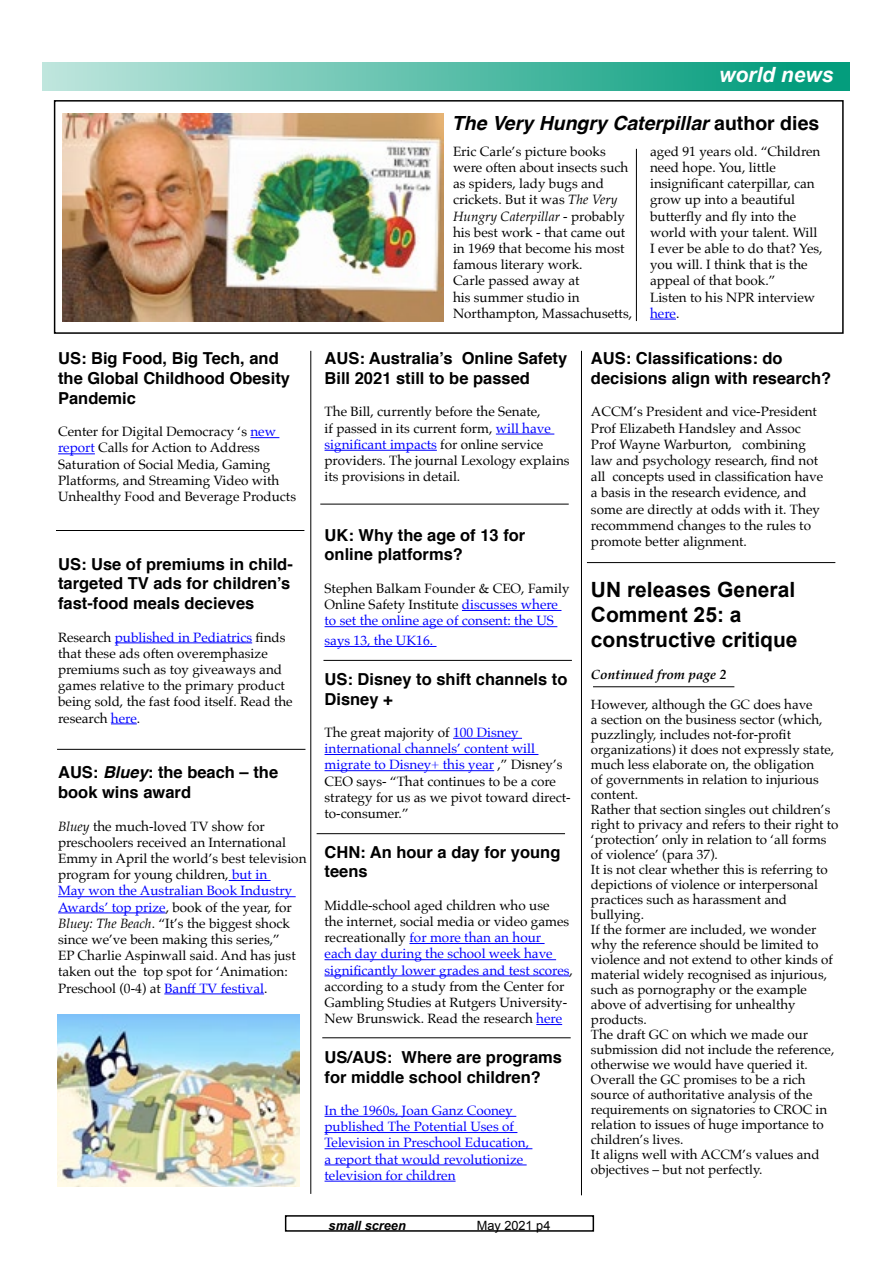
<style>
.page{position:relative;width:893px;height:1263px;background:#fff}
.page>*{position:absolute;margin:0;border:0;box-sizing:border-box;transform-origin:0 0}
.t1{font:700 21px/25.2px "Arial";color:#000}
.t2{font:italic 700 21px "Arial";color:#fff}
.t3{font:italic 700 19.5px "Helvetica";color:#000}
.t4{font:700 16.5px/19.8px "Helvetica";color:#000}
.t5{font:13.5px/16.2px "Palatino";color:#000}
.t6{font:13.5px/16.2px "Palatino";color:#00f}
.t7{font:italic 700 13.5px "Palatino";color:#000}
.t8{font:13.35px/15px "Palatino";color:#000}
.t9{font:italic 700 12.75px "Arial";color:#000}
.t10{font:12.75px "Arial";color:#000}
.s1{color:#00f}
.s2{font-style:italic}
.s3{font-style:normal}
</style>
<div class="page">
<div style="left:43px;top:62px;width:807px;height:28px;background:linear-gradient(to right,#bee5dd,#009877)"></div>
<div style="left:285px;top:1215px;width:309px;height:17px;border:2px solid #000"></div>
<div style="left:54px;top:100px;width:790px;height:234px;border:2px solid #000"></div>
<svg style="left:250px;top:437px;width:29px;height:1px"></svg>
<hr style="left:58px;top:453px;width:37px;height:1px;background:#00f">
<hr style="left:115px;top:642px;width:137px;height:1px;background:#00f">
<svg style="left:111px;top:723px;width:26px;height:1px"></svg>
<hr style="left:229px;top:880px;width:42px;height:1px;background:#00f">
<hr style="left:58px;top:896px;width:238px;height:1px;background:#00f">
<hr style="left:58px;top:912px;width:108px;height:1px;background:#00f">
<hr style="left:164px;top:993px;width:100px;height:1px;background:#00f">
<hr style="left:496px;top:434px;width:58px;height:1px;background:#00f">
<hr style="left:325px;top:450px;width:112px;height:1px;background:#00f">
<hr style="left:462px;top:610px;width:99px;height:1px;background:#00f">
<hr style="left:325px;top:626px;width:232px;height:1px;background:#00f">
<hr style="left:325px;top:646px;width:112px;height:1px;background:#00f">
<hr style="left:453px;top:738px;width:69px;height:1px;background:#00f">
<hr style="left:325px;top:754px;width:213px;height:1px;background:#00f">
<hr style="left:325px;top:770px;width:169px;height:1px;background:#00f">
<hr style="left:409px;top:943px;width:136px;height:1px;background:#00f">
<hr style="left:325px;top:959px;width:231px;height:1px;background:#00f">
<hr style="left:325px;top:975px;width:245px;height:1px;background:#00f">
<svg style="left:536px;top:1024px;width:26px;height:1px"></svg>
<hr style="left:325px;top:1116px;width:191px;height:1px;background:#00f">
<hr style="left:325px;top:1132px;width:192px;height:1px;background:#00f">
<hr style="left:325px;top:1148px;width:207px;height:1px;background:#00f">
<hr style="left:325px;top:1164px;width:202px;height:1px;background:#00f">
<hr style="left:325px;top:1181px;width:131px;height:1px;background:#00f">
<hr style="left:311px;top:351px;width:1px;height:843px;background:#000">
<hr style="left:581px;top:351px;width:1px;height:844px;background:#000">
<img style="left:62px;top:113px;width:382px;height:208px">
<svg style="left:650px;top:319px;width:26px;height:1px"></svg>
<hr style="left:636px;top:149px;width:1px;height:172px;background:#000">
<hr style="left:56px;top:530px;width:248px;height:1px;background:#000">
<hr style="left:57px;top:749px;width:248px;height:1px;background:#000">
<img style="left:57px;top:1014px;width:243px;height:172px">
<hr style="left:320px;top:504px;width:249px;height:1px;background:#000">
<hr style="left:323px;top:660px;width:249px;height:1px;background:#000">
<hr style="left:317px;top:833px;width:248px;height:1px;background:#000">
<hr style="left:322px;top:1037px;width:249px;height:1px;background:#000">
<hr style="left:587px;top:562px;width:248px;height:1px;background:#000">
<hr style="left:593px;top:686px;width:141px;height:1px;background:#000">
<p class="t4" style="left:58px;top:349px;width:233px">US: Big Food, Big Tech, and the Global Childhood Obesity<br>Pandemic</p>
<p class="t5" style="left:58px;top:423px;width:239px">Center for Digital Democracy ‘s <span class="s1">new report</span> Calls for Action to Address Saturation of Social Media, Gaming Platforms, and Streaming Video with Unhealthy Food and Beverage Products</p>
<p class="t4" style="left:58px;top:554px;width:236px">US: Use of premiums in child&shy;targeted TV ads for children’s fast-food meals decieves</p>
<p class="t5" style="left:58px;top:629px;width:236px">Research <span class="s1">published in Pediatrics</span> finds that these ads often overemphasize premiums such as toy giveaways and games relative to the primary product being sold, the fast food itself. Read the research <span class="s1">here</span>.</p>
<p class="t4" style="left:58px;top:763px;width:222px">AUS: <span class="s2">Bluey</span>: the beach – the book wins award</p>
<p class="t5" style="left:58px;top:818px;width:250px"><span class="s2">Bluey</span> the much-loved TV show for preschoolers received an International Emmy in April the world’s best television program for young children, <span class="s1">but in<br>May won the Australian Book Industry Awards’ top prize</span>, book of the year, for <span class="s2">Bluey: The Beach</span>. “It’s the biggest shock since we’ve been making this series,”<br>EP Charlie Aspinwall said. And has just taken out the top spot for ‘Animation:<br>Preschool (0-4) at <span class="s1">Banff TV festival</span>.</p>
<h1 class="t2" style="left:719px;top:61px;width:116px">world news</h1>
<h2 class="t3" style="left:452px;top:107px;width:369px">The Very Hungry Caterpillar <span class="s3">author dies</span></h2>
<p class="t5" style="left:453px;top:143px;width:181px">Eric Carle’s picture books were often about insects such as spiders, lady bugs and crickets. But it was <span class="s2">The Very<br>Hungry Caterpillar</span> - probably his best work - that came out in 1969 that become his most famous literary work.<br>Carle passed away at<br>his summer studio in<br>Northampton, Massachusetts,</p>
<p class="t5" style="left:650px;top:143px;width:174px">aged 91 years old. “Children need hope. You, little insignificant caterpillar, can grow up into a beautiful butterfly and fly into the world with your talent. Will<br>I ever be able to do that? Yes, you will. I think that is the appeal of that book.”<br>Listen to his NPR interview <span class="s1">here</span>.</p>
<p class="t4" style="left:325px;top:349px;width:244px">AUS: Australia’s Online Safety<br>Bill 2021 still to be passed</p>
<p class="t5" style="left:325px;top:404px;width:247px">The Bill, currently before the Senate,<br>if passed in its current form, <span class="s1">will have significant impacts</span> for online service providers. The journal Lexology explains its provisions in detail.</p>
<p class="t4" style="left:325px;top:525px;width:202px">UK: Why the age of 13 for online platforms?</p>
<p class="t5" style="left:325px;top:580px;width:246px">Stephen Balkam Founder &amp; CEO, Family<br>Online Safety Institute <span class="s1">discusses where to set the online age of consent: the US</span></p>
<p class="t6" style="left:325px;top:632px;width:110px">says 13, the UK16.</p>
<p class="t4" style="left:325px;top:669px;width:244px">US: Disney to shift channels to<br>Disney +</p>
<p class="t5" style="left:325px;top:724px;width:248px">The great majority of <span class="s1">100 Disney international channels’ content will migrate to Disney+ this year</span> ,” Disney’s CEO says- “That continues to be a core strategy for us as we pivot toward direct&shy;to-consumer.”</p>
<p class="t4" style="left:325px;top:842px;width:237px">CHN: An hour a day for young teens</p>
<p class="t5" style="left:325px;top:897px;width:250px">Middle-school aged children who use<br>the internet, social media or video games recreationally <span class="s1">for more than an hour<br>each day during the school week have significantly lower grades and test scores</span>, according to a study from the Center for Gambling Studies at Rutgers University-New Brunswick. Read the research <span class="s1">here</span></p>
<p class="t4" style="left:325px;top:1047px;width:239px">US/AUS: Where are programs for middle school children?</p>
<p class="t6" style="left:325px;top:1102px;width:206px">In the 1960s, Joan Ganz Cooney published The Potential Uses of<br>Television in Preschool Education, a report that would revolutionize television for children</p>
<p class="t9" style="left:329px;top:1217px;width:79px">small screen</p>
<p class="t10" style="left:477px;top:1217px;width:75px">May 2021 p4</p>
<p class="t4" style="left:591px;top:349px;width:242px">AUS: Classifications: do decisions align with research?</p>
<p class="t5" style="left:591px;top:404px;width:234px">ACCM’s President and vice-President Prof Elizabeth Handsley and Assoc Prof Wayne Warburton, combining law and psychology research, find not all concepts used in classification have a basis in the research evidence, and some are directly at odds with it. They recommmend changes to the rules to promote better alignment.</p>
<h1 class="t1" style="left:591px;top:577px;width:208px">UN releases General<br>Comment 25: a constructive critique</h1>
<p class="t7" style="left:591px;top:663px;width:137px">Continued from page 2</p>
<p class="t8" style="left:591px;top:697px;width:249px">However, although the GC does have<br>a section on the business sector (which, puzzlingly, includes not-for-profit organizations) it does not expressly state, much less elaborate on, the obligation<br>of governments in relation to injurious content.<br>Rather that section singles out children’s right to privacy and refers to their right to ‘protection’ only in relation to ‘all forms of violence’ (para 37).<br>It is not clear whether this is referring to depictions of violence or interpersonal practices such as harassment and bullying.<br>If the former are included, we wonder why the reference should be limited to violence and not extend to other kinds of material widely recognised as injurious, such as pornography or the example above of advertising for unhealthy products.<br>The draft GC on which we made our submission did not include the reference, otherwise we would have queried it.<br>Overall the GC promises to be a rich source of authoritative analysis of the requirements on signatories to CROC in relation to issues of huge importance to children’s lives.<br>It aligns well with ACCM’s values and objectives – but not perfectly.</p>
</div>
